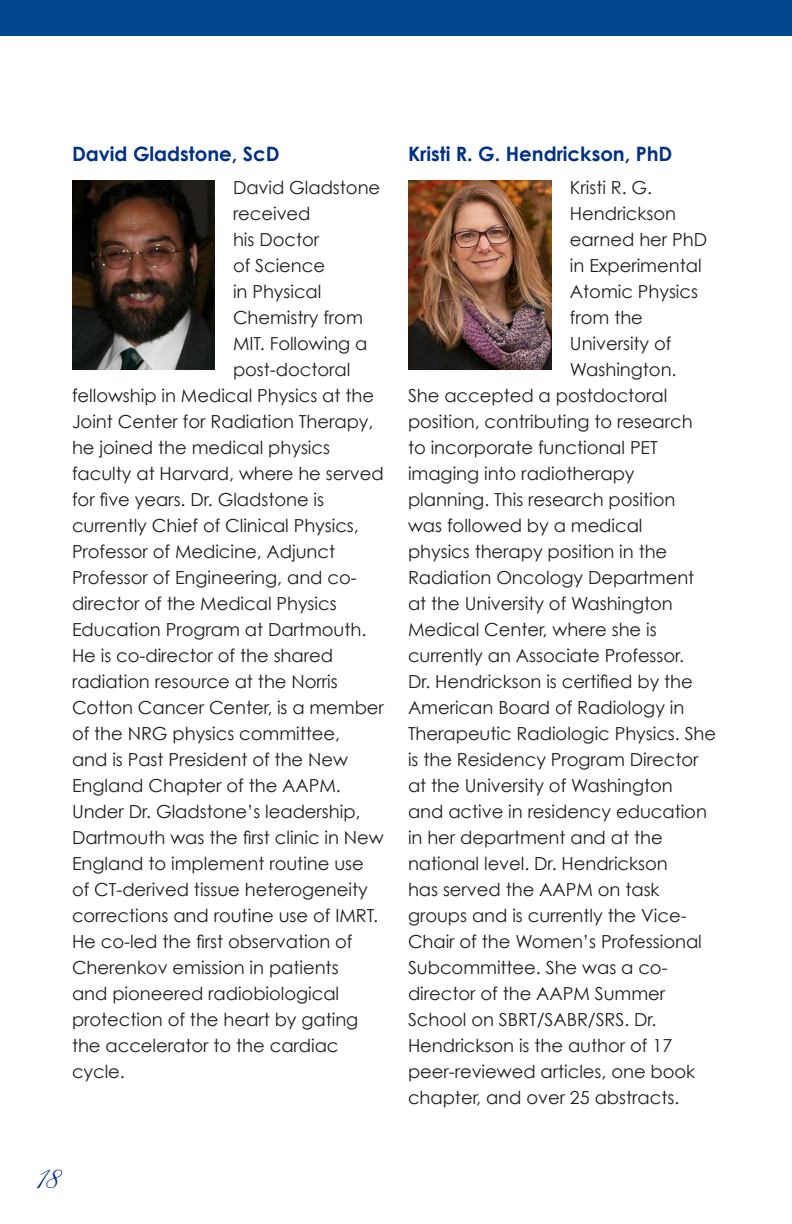
<style>
.page{position:relative;width:792px;height:1224px;background:#fff}
.page>*{position:absolute;margin:0;border:0;box-sizing:border-box;transform-origin:0 0}
.t1{font:24px "Annabelle JF";color:#003186}
.Name{font:700 19.8px "Century Gothic";letter-spacing:-.005em;color:#003186}
.Bio{font:18px "Century Gothic";letter-spacing:-.005em;color:#231f20}
</style>
<div class="page">
<img style="left:72px;top:180px;width:143px;height:189px">
<img style="left:409px;top:180px;width:143px;height:189px">
<div style="left:0;top:0;width:792px;height:36px;background:#01468c"></div>
<p class="Name" style="left:72px;top:141px;width:209px">David Gladstone, ScD</p>
<p class="Bio" style="left:233px;top:176px;width:149px">David Gladstone</p>
<p class="Bio" style="left:233px;top:202px;width:79px">received</p>
<p class="Bio" style="left:233px;top:228px;width:88px">his Doctor</p>
<p class="Bio" style="left:233px;top:254px;width:94px">of Science</p>
<p class="Bio" style="left:233px;top:280px;width:90px">in Physical</p>
<p class="Bio" style="left:233px;top:306px;width:131px">Chemistry from</p>
<p class="Bio" style="left:233px;top:332px;width:136px">MIT. Following a</p>
<p class="Bio" style="left:233px;top:358px;width:119px">post-doctoral</p>
<p class="Bio" style="left:72px;top:384px;width:304px">fellowship in Medical Physics at the</p>
<p class="Bio" style="left:72px;top:410px;width:303px">Joint Center for Radiation Therapy,</p>
<p class="Bio" style="left:72px;top:436px;width:260px">he joined the medical physics</p>
<p class="Bio" style="left:72px;top:462px;width:313px">faculty at Harvard, where he served</p>
<p class="Bio" style="left:72px;top:488px;width:254px">for five years. Dr. Gladstone is</p>
<p class="Bio" style="left:72px;top:514px;width:288px">currently Chief of Clinical Physics,</p>
<p class="Bio" style="left:72px;top:540px;width:265px">Professor of Medicine, Adjunct</p>
<p class="Bio" style="left:72px;top:566px;width:286px">Professor of Engineering, and co-</p>
<p class="Bio" style="left:72px;top:592px;width:266px">director of the Medical Physics</p>
<p class="Bio" style="left:72px;top:618px;width:296px">Education Program at Dartmouth.</p>
<p class="Bio" style="left:72px;top:644px;width:263px">He is co-director of the shared</p>
<p class="Bio" style="left:72px;top:670px;width:267px">radiation resource at the Norris</p>
<p class="Bio" style="left:72px;top:696px;width:314px">Cotton Cancer Center, is a member</p>
<p class="Bio" style="left:72px;top:722px;width:270px">of the NRG physics committee,</p>
<p class="Bio" style="left:72px;top:748px;width:278px">and is Past President of the New</p>
<p class="Bio" style="left:72px;top:774px;width:270px">England Chapter of the AAPM.</p>
<p class="Bio" style="left:72px;top:800px;width:290px">Under Dr. Gladstone’s leadership,</p>
<p class="Bio" style="left:72px;top:826px;width:313px">Dartmouth was the first clinic in New</p>
<p class="Bio" style="left:72px;top:852px;width:293px">England to implement routine use</p>
<p class="Bio" style="left:72px;top:878px;width:297px">of CT-derived tissue heterogeneity</p>
<p class="Bio" style="left:72px;top:904px;width:308px">corrections and routine use of IMRT.</p>
<p class="Bio" style="left:72px;top:930px;width:282px">He co-led the first observation of</p>
<p class="Bio" style="left:72px;top:956px;width:268px">Cherenkov emission in patients</p>
<p class="Bio" style="left:72px;top:982px;width:269px">and pioneered radiobiological</p>
<p class="Bio" style="left:72px;top:1008px;width:288px">protection of the heart by gating</p>
<p class="Bio" style="left:72px;top:1034px;width:268px">the accelerator to the cardiac</p>
<p class="Bio" style="left:72px;top:1060px;width:54px">cycle.</p>
<p class="Name" style="left:408px;top:141px;width:266px">Kristi R. G. Hendrickson, PhD</p>
<p class="Bio" style="left:570px;top:176px;width:84px">Kristi R. G.</p>
<p class="Bio" style="left:570px;top:202px;width:108px">Hendrickson</p>
<p class="Bio" style="left:570px;top:228px;width:139px">earned her PhD</p>
<p class="Bio" style="left:570px;top:254px;width:133px">in Experimental</p>
<p class="Bio" style="left:570px;top:280px;width:130px">Atomic Physics</p>
<p class="Bio" style="left:570px;top:306px;width:75px">from the</p>
<p class="Bio" style="left:570px;top:332px;width:103px">University of</p>
<p class="Bio" style="left:570px;top:358px;width:108px">Washington.</p>
<p class="Bio" style="left:408px;top:384px;width:261px">She accepted a postdoctoral</p>
<p class="Bio" style="left:408px;top:410px;width:286px">position, contributing to research</p>
<p class="Bio" style="left:408px;top:436px;width:251px">to incorporate functional PET</p>
<p class="Bio" style="left:408px;top:462px;width:228px">imaging into radiotherapy</p>
<p class="Bio" style="left:408px;top:488px;width:269px">planning. This research position</p>
<p class="Bio" style="left:408px;top:514px;width:236px">was followed by a medical</p>
<p class="Bio" style="left:408px;top:540px;width:261px">physics therapy position in the</p>
<p class="Bio" style="left:408px;top:566px;width:288px">Radiation Oncology Department</p>
<p class="Bio" style="left:408px;top:592px;width:266px">at the University of Washington</p>
<p class="Bio" style="left:408px;top:618px;width:250px">Medical Center, where she is</p>
<p class="Bio" style="left:408px;top:644px;width:278px">currently an Associate Professor.</p>
<p class="Bio" style="left:408px;top:670px;width:286px">Dr. Hendrickson is certified by the</p>
<p class="Bio" style="left:408px;top:696px;width:278px">American Board of Radiology in</p>
<p class="Bio" style="left:408px;top:722px;width:310px">Therapeutic Radiologic Physics. She</p>
<p class="Bio" style="left:408px;top:748px;width:292px">is the Residency Program Director</p>
<p class="Bio" style="left:408px;top:774px;width:266px">at the University of Washington</p>
<p class="Bio" style="left:408px;top:800px;width:301px">and active in residency education</p>
<p class="Bio" style="left:408px;top:826px;width:256px">in her department and at the</p>
<p class="Bio" style="left:408px;top:852px;width:261px">national level. Dr. Hendrickson</p>
<p class="Bio" style="left:408px;top:878px;width:253px">has served the AAPM on task</p>
<p class="Bio" style="left:408px;top:904px;width:280px">groups and is currently the Vice-</p>
<p class="Bio" style="left:408px;top:930px;width:295px">Chair of the Women’s Professional</p>
<p class="Bio" style="left:408px;top:956px;width:261px">Subcommittee. She was a co-</p>
<p class="Bio" style="left:408px;top:982px;width:259px">director of the AAPM Summer</p>
<p class="Bio" style="left:408px;top:1008px;width:250px">School on SBRT/SABR/SRS. Dr.</p>
<p class="Bio" style="left:408px;top:1034px;width:266px">Hendrickson is the author of 17</p>
<p class="Bio" style="left:408px;top:1060px;width:289px">peer-reviewed articles, one book</p>
<p class="Bio" style="left:408px;top:1086px;width:273px">chapter, and over 25 abstracts.</p>
<h1 class="t1" style="left:36px;top:1164px;width:28px">18</h1>
</div>
